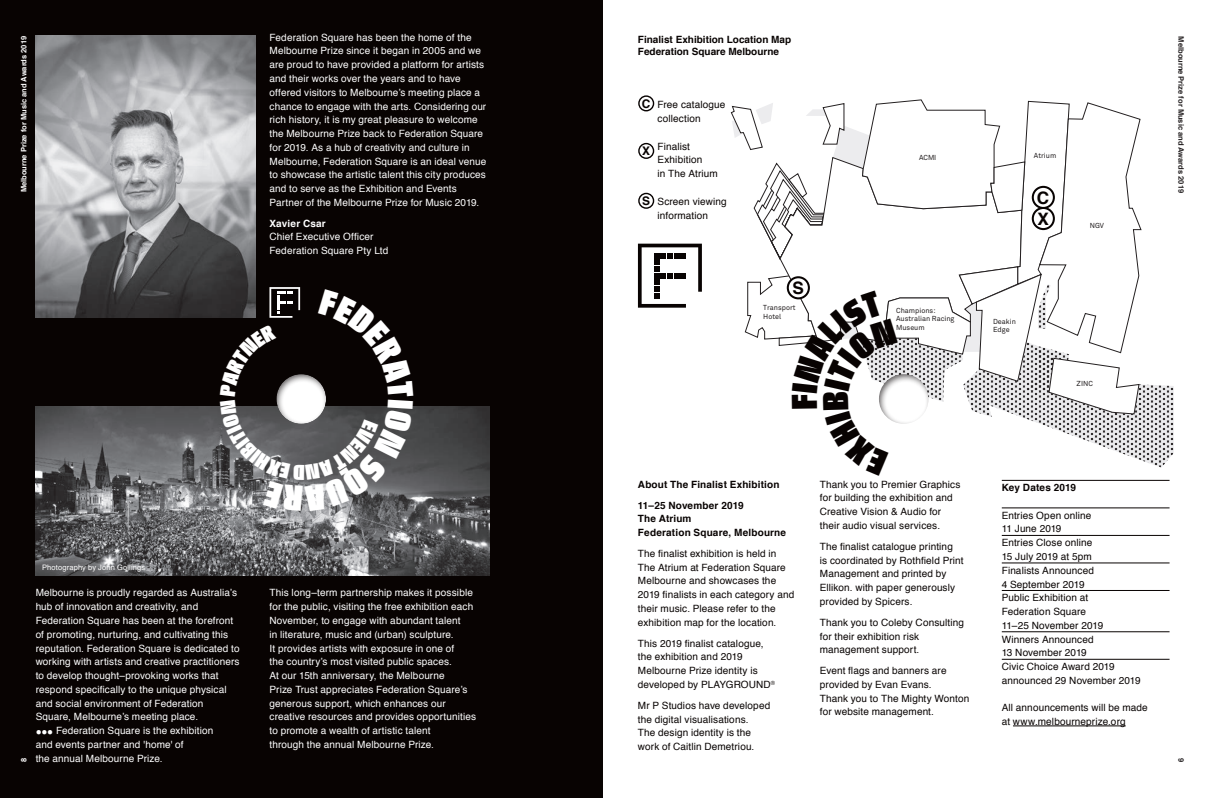
<style>
.page{position:relative;width:1205px;height:798px;background:#fff}
.page>*{position:absolute;margin:0;border:0;box-sizing:border-box;transform-origin:0 0}
.t1{font:700 17.12px "Helvetica";color:#080302}
.t2{font:700 11.88px "Helvetica";color:#080302}
.Body{font:10px/13.8px "Helvetica";letter-spacing:.015em;color:#fff}
.Body-2{font:10px/13.8px "Helvetica";letter-spacing:.01em;color:#080302}
.Body-3{font:700 10px/13.8px "Helvetica";letter-spacing:.015em;color:#080302}
.HelNeue_55_8_10__2{font:700 10px/12.5px "Helvetica";color:#080302}
.t3{font:700 7.5px "Helvetica";color:#231f20}
.t4{font:700 7.5px "Helvetica";color:#fff}
.Body-4{font:7.5px "Helvetica";letter-spacing:.02em;color:#fff}
.t5{font:7.12px/8.6px "Akkurat";color:#231f20}
.s1{font-weight:700}
</style>
<div class="page">
<div style="left:0;top:0;width:602px;height:797px;background:#080302"></div>
<img style="left:36px;top:406px;width:453px;height:169px">
<img style="left:35px;top:35px;width:220px;height:282px">
<svg style="left:639px;top:96px;width:14px;height:15px"></svg>
<div style="left:638px;top:95px;width:16px;height:16px;border:1px solid #080302;border-radius:50%"></div>
<div style="left:638px;top:143px;width:16px;height:16px;border:1px solid #080302;border-radius:50%"></div>
<div style="left:638px;top:193px;width:16px;height:16px;border:1px solid #080302;border-radius:50%"></div>
<hr style="left:1002px;top:480px;width:167px;height:1px;background:#080302">
<hr style="left:1002px;top:507px;width:167px;height:1px;background:#080302">
<hr style="left:1002px;top:535px;width:167px;height:1px;background:#080302">
<hr style="left:1002px;top:562px;width:167px;height:1px;background:#080302">
<hr style="left:1002px;top:590px;width:167px;height:1px;background:#080302">
<hr style="left:1002px;top:631px;width:167px;height:1px;background:#080302">
<hr style="left:1002px;top:658px;width:167px;height:1px;background:#080302">
<hr style="left:1013px;top:725px;width:112px;height:1px;background:#080302">
<svg style="left:638px;top:243px;width:64px;height:64px"></svg>
<svg style="left:220px;top:287px;width:193px;height:224px"></svg>
<svg style="left:731px;top:99px;width:442px;height:369px"></svg>
<p class="t4" style="left:18px;top:192px;width:158px;rotate:-90deg">Melbourne Prize for Music and Awards 2019</p>
<p class="Body" style="left:269px;top:31px;width:218px">Federation Square has been the home of the Melbourne Prize since it began in 2005 and we are proud to have provided a platform for artists and their works over the years and to have offered visitors to Melbourne’s meeting place a chance to engage with the arts. Considering our rich history, it is my great pleasure to welcome the Melbourne Prize back to Federation Square for 2019. As a hub of creativity and culture in Melbourne, Federation Square is an ideal venue to showcase the artistic talent this city produces and to serve as the Exhibition and Events Partner of the Melbourne Prize for Music 2019.</p>
<p class="Body" style="left:269px;top:216px;width:120px"><span class="s1">Xavier Csar<br></span>Chief Executive Officer<br>Federation Square Pty Ltd</p>
<p class="t4" style="left:18px;top:761px;width:6px;rotate:-90deg">8</p>
<p class="Body-4" style="left:42px;top:561px;width:105px">Photography by John Gollings</p>
<p class="Body" style="left:36px;top:586px;width:205px">Melbourne is proudly regarded as Australia’s hub of innovation and creativity, and Federation Square has been at the forefront of promoting, nurturing, and cultivating this reputation. Federation Square is dedicated to working with artists and creative practitioners to develop thought–provoking works that respond specifically to the unique physical and social environment of Federation Square, Melbourne’s meeting place.</p>
<p class="Body" style="left:36px;top:723px;width:179px">●●● Federation Square is the exhibition and events partner and 'home' of<br>the annual Melbourne Prize.</p>
<p class="Body" style="left:270px;top:586px;width:208px">This long–term partnership makes it possible for the public, visiting the free exhibition each November, to engage with abundant talent<br>in literature, music and (urban) sculpture.<br>It provides artists with exposure in one of<br>the country’s most visited public spaces.<br>At our 15th anniversary, the Melbourne<br>Prize Trust appreciates Federation Square’s generous support, which enhances our creative resources and provides opportunities to promote a wealth of artistic talent<br>through the annual Melbourne Prize.</p>
<p class="HelNeue_55_8_10__2" style="left:638px;top:33px;width:155px">Finalist Exhibition Location Map<br>Federation Square Melbourne</p>
<p class="t2" style="left:642px;top:94px;width:10px">C</p>
<p class="Body-2" style="left:657px;top:98px;width:69px">Free catalogue collection</p>
<p class="t2" style="left:642px;top:141px;width:9px">X</p>
<p class="Body-2" style="left:657px;top:140px;width:62px">Finalist<br>Exhibition<br>in The Atrium</p>
<p class="t2" style="left:642px;top:191px;width:9px">S</p>
<p class="Body-2" style="left:657px;top:195px;width:71px">Screen viewing information</p>
<p class="t1" style="left:792px;top:274px;width:13px">S</p>
<p class="t5" style="left:763px;top:303px;width:34px">Transport<br>Hotel</p>
<p class="t5" style="left:919px;top:153px;width:19px">ACMI</p>
<p class="t5" style="left:1034px;top:151px;width:24px">Atrium</p>
<p class="t1" style="left:1037px;top:184px;width:14px">C</p>
<p class="t1" style="left:1037px;top:205px;width:13px">X</p>
<p class="t5" style="left:1090px;top:221px;width:16px">NGV</p>
<p class="t5" style="left:896px;top:306px;width:60px">Champions:<br>Australian Racing<br>Museum</p>
<p class="t5" style="left:993px;top:317px;width:24px">Deakin<br>Edge</p>
<p class="t5" style="left:1076px;top:379px;width:18px">ZINC</p>
<p class="t3" style="left:1187px;top:36px;width:158px;rotate:90deg">Melbourne Prize for Music and Awards 2019</p>
<p class="Body-3" style="left:638px;top:477px;width:143px">About The Finalist Exhibition</p>
<p class="Body-3" style="left:638px;top:498px;width:150px">11–25 November 2019<br>The Atrium<br>Federation Square, Melbourne</p>
<p class="Body-2" style="left:638px;top:546px;width:158px">The finalist exhibition is held in<br>The Atrium at Federation Square<br>Melbourne and showcases the<br>2019 finalists in each category and their music. Please refer to the exhibition map for the location.</p>
<p class="Body-2" style="left:638px;top:636px;width:139px">This 2019 finalist catalogue, the exhibition and 2019<br>Melbourne Prize identity is developed by PLAYGROUND<sup>®</sup></p>
<p class="Body-2" style="left:638px;top:698px;width:134px">Mr P Studios have developed the digital visualisations.<br>The design identity is the work of Caitlin Demetriou.</p>
<p class="Body-2" style="left:820px;top:477px;width:142px">Thank you to Premier Graphics for building the exhibition and<br>Creative Vision &amp; Audio for their audio visual services.</p>
<p class="Body-2" style="left:820px;top:539px;width:145px">The finalist catalogue printing<br>is coordinated by Rothfield Print<br>Management and printed by<br>Ellikon. with paper generously provided by Spicers.</p>
<p class="Body-2" style="left:820px;top:615px;width:146px">Thank you to Coleby Consulting for their exhibition risk management support.</p>
<p class="Body-2" style="left:820px;top:663px;width:151px">Event flags and banners are provided by Evan Evans.<br>Thank you to The Mighty Wonton for website management.</p>
<p class="Body-3" style="left:1002px;top:480px;width:76px">Key Dates 2019</p>
<p class="Body-2" style="left:1002px;top:508px;width:91px">Entries Open online<br>11 June 2019</p>
<p class="Body-2" style="left:1002px;top:536px;width:92px">Entries Close online<br>15 July 2019 at 5pm</p>
<p class="Body-2" style="left:1002px;top:563px;width:94px">Finalists Announced<br>4 September 2019</p>
<p class="Body-2" style="left:1002px;top:591px;width:103px">Public Exhibition at<br>Federation Square<br>11–25 November 2019</p>
<p class="Body-2" style="left:1002px;top:632px;width:94px">Winners Announced<br>13 November 2019</p>
<p class="Body-2" style="left:1002px;top:659px;width:140px">Civic Choice Award 2019 announced 29 November 2019</p>
<p class="Body-2" style="left:1002px;top:701px;width:148px">All announcements will be made at www.melbourneprize.org</p>
<p class="t3" style="left:1187px;top:757px;width:6px;rotate:90deg">9</p>
</div>
